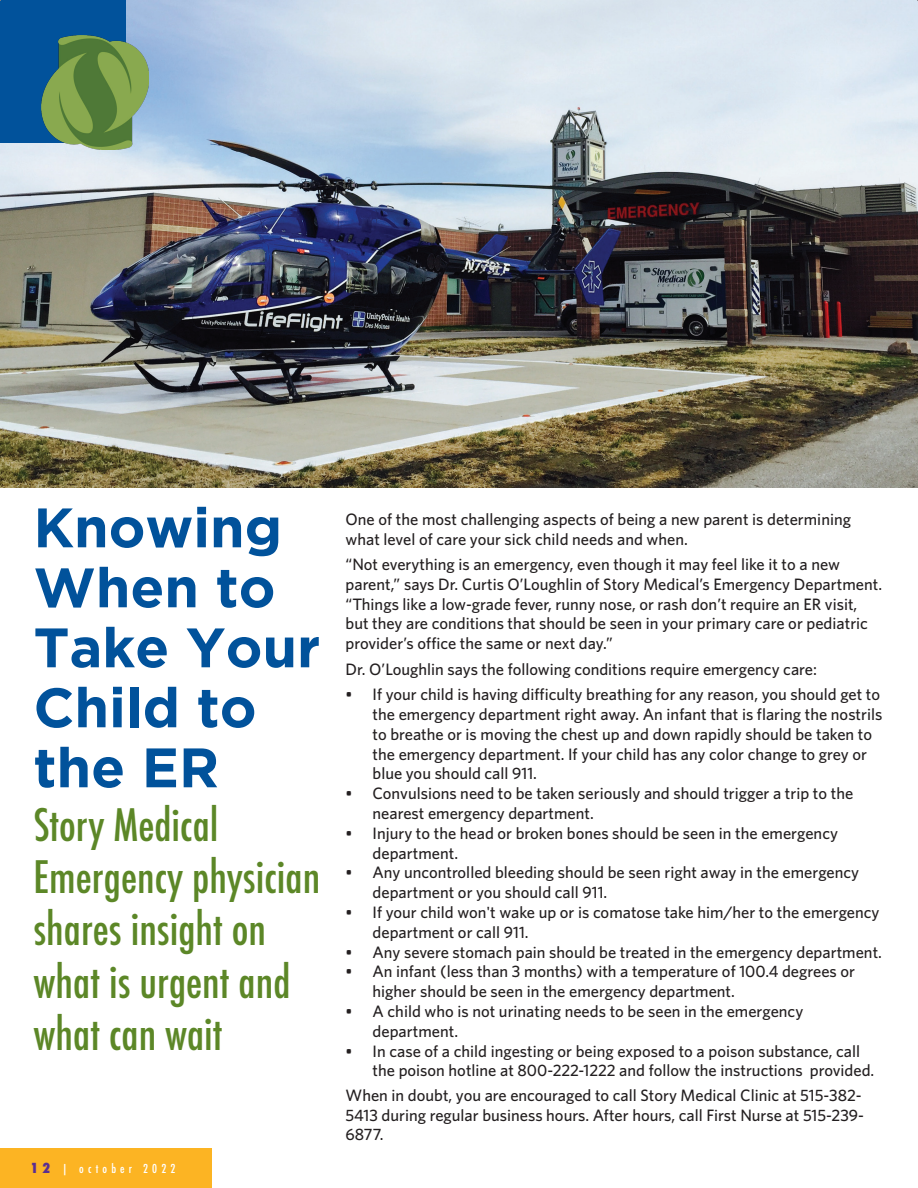
<style>
.page{position:relative;width:918px;height:1188px;background:#fff}
.page>*{position:absolute;margin:0;border:0;box-sizing:border-box;transform-origin:0 0}
.t1{font:700 55.5px/60px "Gotham";color:#01529b}
.t2{font:500 condensed 43.5px/52.2px "Futura";color:#5c8727}
.t3{font:500 16.5px/19.8px "Whitney";color:#231f20}
.t4{font:500 condensed 12px "Futura";letter-spacing:.35em;color:#fff}
.s1{font-weight:800;font-size:13.5px;color:#5b2e91}
</style>
<div class="page">
<div style="left:0;top:1148px;width:212px;height:40px;background:#fcb423"></div>
<img style="left:0;top:0;width:918px;height:487px">
<svg style="left:0;top:0;width:125px;height:143px;fill:#01529b"></svg>
<h1 class="t1" style="left:34px;top:496px;width:288px">Knowing<br>When to<br>Take Your<br>Child to the ER</h1>
<h2 class="t2" style="left:34px;top:799px;width:288px">Story Medical<br>Emergency physician shares insight on what is urgent and what can wait</h2>
<p class="t4" style="left:30px;top:1161px;width:147px"><span class="s1">12</span> | october 2022</p>
<p class="t3" style="left:346px;top:509px;width:507px">One of the most challenging aspects of being a new parent is determining what level of care your sick child needs and when.</p>
<p class="t3" style="left:346px;top:554px;width:538px">“Not everything is an emergency, even though it may feel like it to a new parent,” says Dr. Curtis O’Loughlin of Story Medical’s Emergency Department. “Things like a low-grade fever, runny nose, or rash don’t require an ER visit, but they are conditions that should be seen in your primary care or pediatric provider’s office the same or next day.”</p>
<p class="t3" style="left:346px;top:659px;width:473px">Dr. O’Loughlin says the following conditions require emergency care:</p>
<p class="t3" style="left:373px;top:684px;width:511px;text-indent:-27px">• If your child is having difficulty breathing for any reason, you should get to the emergency department right away. An infant that is flaring the nostrils to breathe or is moving the chest up and down rapidly should be taken to the emergency department. If your child has any color change to grey or blue you should call 911.</p>
<p class="t3" style="left:373px;top:783px;width:482px;text-indent:-27px">• Convulsions need to be taken seriously and should trigger a trip to the nearest emergency department.</p>
<p class="t3" style="left:373px;top:823px;width:467px;text-indent:-27px">• Injury to the head or broken bones should be seen in the emergency department.</p>
<p class="t3" style="left:373px;top:862px;width:488px;text-indent:-27px">• Any uncontrolled bleeding should be seen right away in the emergency department or you should call 911.</p>
<p class="t3" style="left:373px;top:902px;width:508px;text-indent:-27px">• If your child won't wake up or is comatose take him/her to the emergency department or call 911.</p>
<p class="t3" style="left:346px;top:941px;width:538px">• Any severe stomach pain should be treated in the emergency department.</p>
<p class="t3" style="left:373px;top:961px;width:484px;text-indent:-27px">• An infant (less than 3 months) with a temperature of 100.4 degrees or higher should be seen in the emergency department.</p>
<p class="t3" style="left:373px;top:1001px;width:432px;text-indent:-27px">• A child who is not urinating needs to be seen in the emergency department.</p>
<p class="t3" style="left:373px;top:1040px;width:503px;text-indent:-27px">• In case of a child ingesting or being exposed to a poison substance, call the poison hotline at 800-222-1222 and follow the instructions provided.</p>
<p class="t3" style="left:346px;top:1085px;width:520px">When in doubt, you are encouraged to call Story Medical Clinic at 515-382-<br>5413 during regular business hours. After hours, call First Nurse at 515-239-<br>6877.</p>
</div>
